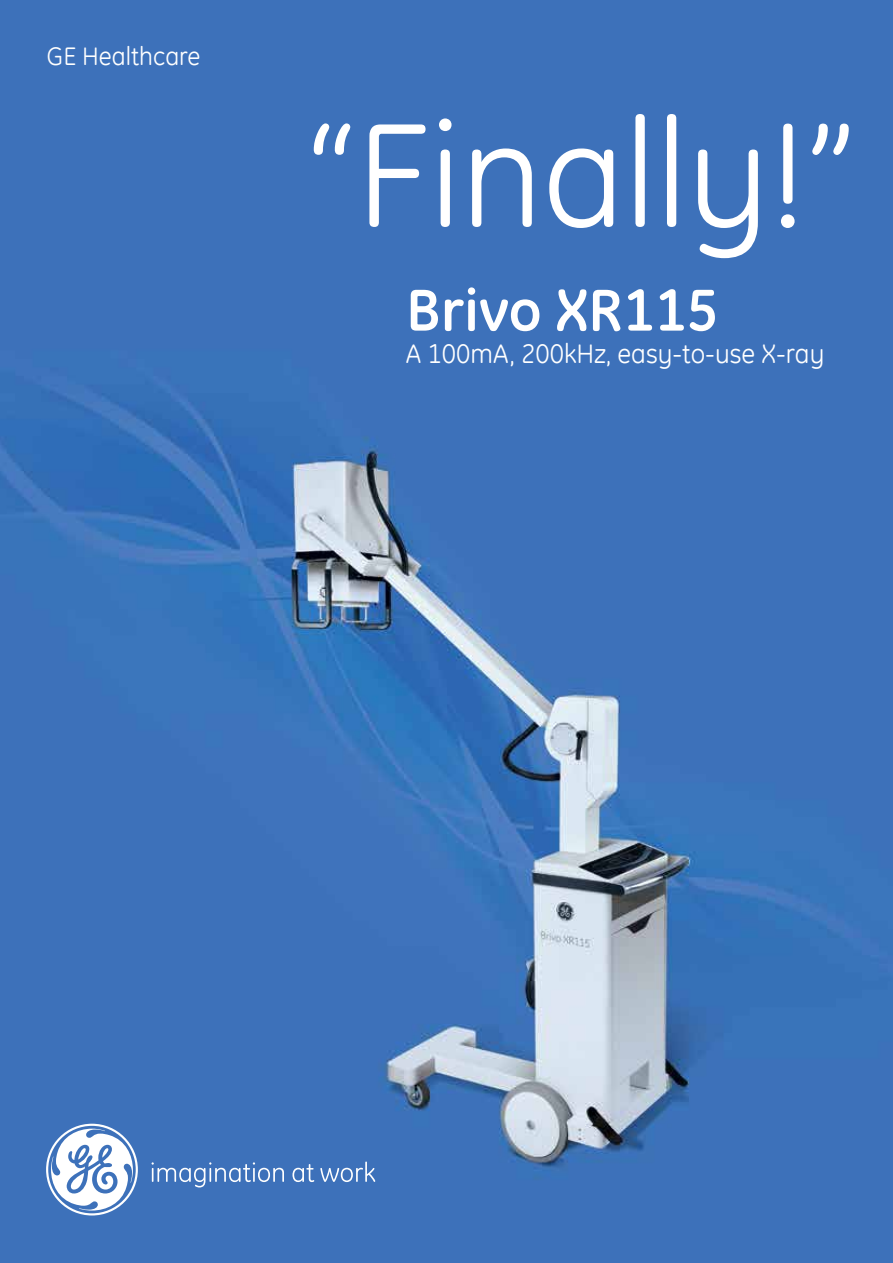
<style>
.page{position:relative;width:893px;height:1263px;background:#fff}
.page>*{position:absolute;margin:0;border:0;box-sizing:border-box;transform-origin:0 0}
.t1{font:150px "GE Inspira";color:#fff}
.t2{font:700 60px "GE Inspira";color:#fff}
.t3{font:27px "GE Inspira";color:#fff}
.t4{font:25.5px "GE Inspira";color:#fff}
</style>
<div class="page">
<img style="left:0;top:0;width:893px;height:1263px">
<svg style="left:152px;top:1162px;width:132px;height:25px;background:#608ac6"></svg>
<svg style="left:292px;top:1164px;width:22px;height:18px"></svg>
<svg style="left:320px;top:1161px;width:55px;height:21px"></svg>
<svg style="left:46px;top:1124px;width:92px;height:91px"></svg>
<p class="t4" style="left:47px;top:40px;width:155px">GE Healthcare</p>
<h1 class="t1" style="left:306px;top:78px;width:551px">“Finally!”</h1>
<h2 class="t2" style="left:406px;top:271px;width:314px">Brivo XR115</h2>
<p class="t3" style="left:406px;top:336px;width:420px">A 100mA, 200kHz, easy-to-use X-ray</p>
</div>
